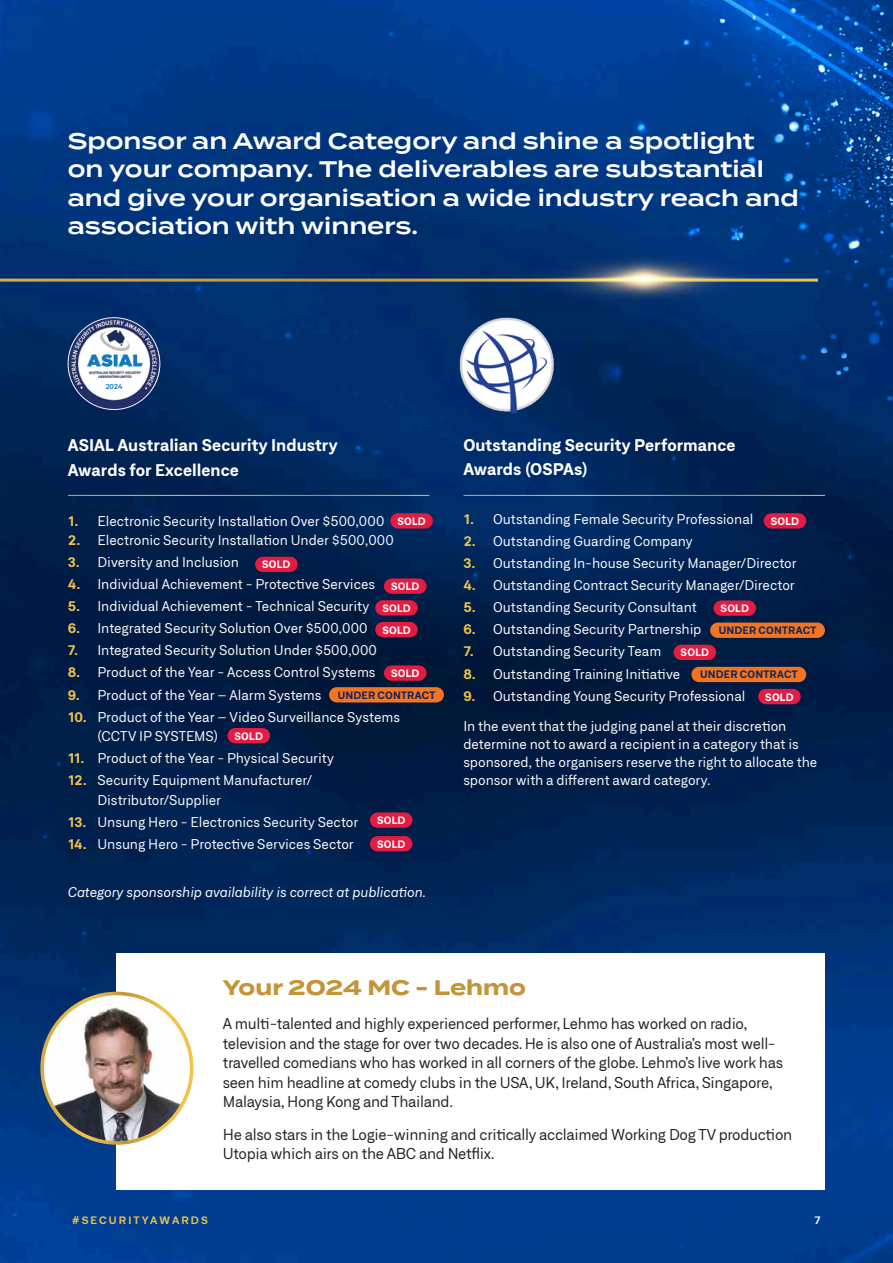
<style>
.page{position:relative;width:893px;height:1263px;background:#fff}
.page>*{position:absolute;margin:0;border:0;box-sizing:border-box;transform-origin:0 0}
.t1{font:600 22.5px/28.5px "Termina";color:#fff}
.t2{font:700 21px "Termina";color:#c49537}
.t3{font:700 16.5px/25.5px "Neufile Grotesk";letter-spacing:.005em;color:#fff}
.t4{font:15px/19.5px "Neufile Grotesk";letter-spacing:-.02em;color:#231f20}
.t5{font:13.5px/18px "Neufile Grotesk";color:#fff}
.t6{font:italic 13.5px "Neufile Grotesk";color:#fff}
.t7{font:700 10.5px/21.8px "Neufile Grotesk";letter-spacing:.02em;color:#fff}
.t8{font:700 10.5px "Neufile Grotesk";letter-spacing:.02em;color:#12265b}
.t9{font:600 expanded 10.5px "Neufile Grotesk";letter-spacing:.2em;color:#efc34c}
.t10{font:600 expanded 10.5px "Neufile Grotesk";color:#fff}
.t11{font:600 7.05px "Neufile Grotesk";color:#0f7dc2}
.s1{font-weight:700;color:#efc34c}
</style>
<div class="page">
<img style="left:0;top:0;width:893px;height:529px">
<img style="left:0;top:529px;width:893px;height:734px">
<hr style="left:0;top:279px;width:818px;height:3px;background:#fff">
<img style="left:392px;top:232px;width:465px;height:100px">
<hr style="left:463px;top:495px;width:362px;height:1px;background:#fff">
<hr style="left:68px;top:495px;width:361px;height:1px;background:#fff">
<img style="left:0;top:937px;width:55px;height:112px">
<img style="left:68px;top:318px;width:92px;height:91px;border-radius:46px">
<div style="left:100px;top:383px;width:28px;height:8px;background:#fff"></div>
<img style="left:452px;top:310px;width:106px;height:106px">
<div style="left:390px;top:513px;width:43px;height:15px;background:#e51c41;border-radius:8px"></div>
<div style="left:384px;top:578px;width:42px;height:16px;background:#e51c41;border-radius:8px"></div>
<div style="left:255px;top:557px;width:43px;height:15px;background:#e51c41;border-radius:8px"></div>
<div style="left:375px;top:600px;width:43px;height:15px;background:#e51c41;border-radius:8px"></div>
<div style="left:375px;top:622px;width:43px;height:15px;background:#e51c41;border-radius:8px"></div>
<div style="left:764px;top:513px;width:42px;height:15px;background:#e51c41;border-radius:8px"></div>
<div style="left:674px;top:645px;width:42px;height:15px;background:#e51c41;border-radius:8px"></div>
<div style="left:713px;top:600px;width:43px;height:16px;background:#e51c41;border-radius:8px"></div>
<div style="left:758px;top:689px;width:43px;height:15px;background:#e51c41;border-radius:8px"></div>
<div style="left:384px;top:665px;width:42px;height:16px;background:#e51c41;border-radius:8px"></div>
<div style="left:329px;top:687px;width:115px;height:15px;background:#f37421;border-radius:8px"></div>
<div style="left:710px;top:623px;width:115px;height:15px;background:#f37421;border-radius:8px"></div>
<div style="left:691px;top:667px;width:115px;height:15px;background:#f37421;border-radius:8px"></div>
<div style="left:227px;top:728px;width:43px;height:15px;background:#e51c41;border-radius:8px"></div>
<div style="left:370px;top:812px;width:42px;height:16px;background:#e51c41;border-radius:8px"></div>
<div style="left:370px;top:836px;width:42px;height:15px;background:#e51c41;border-radius:8px"></div>
<div style="left:117px;top:953px;width:708px;height:236px;background:#fff"></div>
<img style="left:42px;top:993px;width:150px;height:150px;border-radius:75px">
<div style="left:40px;top:992px;width:153px;height:153px;border:4px solid #fff;border-radius:50%"></div>
<h1 class="t1" style="left:68px;top:126px;width:732px">Sponsor an Award Category and shine a spotlight<br>on your company. The deliverables are substantial and give your organisation a wide industry reach and association with winners.</h1>
<p class="t11" style="left:105px;top:382px;width:19px">2024</p>
<p class="t3" style="left:68px;top:432px;width:272px">ASIAL Australian Security Industry<br>Awards for Excellence</p>
<p class="t5" style="left:68px;top:511px;width:318px"><span class="s1">1.</span> Electronic Security Installation Over $500,000</p>
<p class="t5" style="left:68px;top:531px;width:328px"><span class="s1">2.</span> Electronic Security Installation Under $500,000</p>
<p class="t5" style="left:68px;top:553px;width:173px"><span class="s1">3.</span> Diversity and Inclusion</p>
<p class="t5" style="left:68px;top:575px;width:309px"><span class="s1">4.</span> Individual Achievement - Protective Services</p>
<p class="t5" style="left:68px;top:597px;width:303px"><span class="s1">5.</span> Individual Achievement - Technical Security</p>
<p class="t5" style="left:68px;top:619px;width:301px"><span class="s1">6.</span> Integrated Security Solution Over $500,000</p>
<p class="t5" style="left:68px;top:641px;width:311px"><span class="s1">7.</span> Integrated Security Solution Under $500,000</p>
<p class="t5" style="left:68px;top:663px;width:309px"><span class="s1">8.</span> Product of the Year - Access Control Systems</p>
<p class="t5" style="left:68px;top:685px;width:255px"><span class="s1">9.</span> Product of the Year – Alarm Systems</p>
<p class="t5" style="left:98px;top:707px;width:304px;line-height:19.5px;text-indent:-30px"><span class="s1">10.</span> Product of the Year – Video Surveillance Systems (CCTV IP SYSTEMS)</p>
<p class="t5" style="left:68px;top:749px;width:268px"><span class="s1">11.</span> Product of the Year - Physical Security</p>
<p class="t5" style="left:98px;top:770px;width:216px;line-height:19.5px;text-indent:-30px"><span class="s1">12.</span> Security Equipment Manufacturer/<br>Distributor/Supplier</p>
<p class="t5" style="left:68px;top:812px;width:292px"><span class="s1">13.</span> Unsung Hero - Electronics Security Sector</p>
<p class="t5" style="left:68px;top:834px;width:287px"><span class="s1">14.</span> Unsung Hero - Protective Services Sector</p>
<p class="t7" style="left:397px;top:510px;width:30px">SOLD</p>
<p class="t7" style="left:262px;top:553px;width:30px">SOLD</p>
<p class="t7" style="left:391px;top:575px;width:30px">SOLD</p>
<p class="t7" style="left:382px;top:597px;width:30px">SOLD<br>SOLD</p>
<p class="t7" style="left:391px;top:662px;width:30px">SOLD</p>
<p class="t8" style="left:338px;top:688px;width:99px">UNDER CONTRACT</p>
<p class="t7" style="left:235px;top:725px;width:30px">SOLD</p>
<p class="t7" style="left:377px;top:809px;width:30px">SOLD</p>
<p class="t7" style="left:377px;top:833px;width:30px">SOLD</p>
<p class="t6" style="left:68px;top:883px;width:360px">Category sponsorship availability is correct at publication.</p>
<p class="t3" style="left:463px;top:433px;width:274px;line-height:24px">Outstanding Security Performance<br>Awards (OSPAs)</p>
<p class="t5" style="left:463px;top:510px;width:291px"><span class="s1">1.</span> Outstanding Female Security Professional</p>
<p class="t5" style="left:463px;top:532px;width:231px"><span class="s1">2.</span> Outstanding Guarding Company</p>
<p class="t5" style="left:463px;top:554px;width:335px"><span class="s1">3.</span> Outstanding In-house Security Manager/Director</p>
<p class="t5" style="left:463px;top:576px;width:333px"><span class="s1">4.</span> Outstanding Contract Security Manager/Director</p>
<p class="t5" style="left:463px;top:598px;width:235px"><span class="s1">5.</span> Outstanding Security Consultant</p>
<p class="t5" style="left:463px;top:620px;width:240px"><span class="s1">6.</span> Outstanding Security Partnership</p>
<p class="t5" style="left:463px;top:642px;width:199px"><span class="s1">7.</span> Outstanding Security Team</p>
<p class="t5" style="left:463px;top:664px;width:218px"><span class="s1">8.</span> Outstanding Training Initiative</p>
<p class="t5" style="left:463px;top:686px;width:284px"><span class="s1">9.</span> Outstanding Young Security Professional</p>
<p class="t5" style="left:463px;top:717px;width:355px">In the event that the judging panel at their discretion determine not to award a recipient in a category that is sponsored, the organisers reserve the right to allocate the sponsor with a different award category.</p>
<p class="t7" style="left:771px;top:510px;width:30px">SOLD</p>
<p class="t7" style="left:721px;top:597px;width:30px">SOLD</p>
<p class="t8" style="left:719px;top:623px;width:99px">UNDER CONTRACT</p>
<p class="t8" style="left:700px;top:668px;width:99px">UNDER CONTRACT</p>
<p class="t7" style="left:681px;top:641px;width:30px">SOLD</p>
<p class="t7" style="left:765px;top:686px;width:30px">SOLD</p>
<h2 class="t2" style="left:223px;top:972px;width:304px">Your 2024 MC - Lehmo</h2>
<p class="t4" style="left:223px;top:1014px;width:562px">A multi-talented and highly experienced performer, Lehmo has worked on radio, television and the stage for over two decades. He is also one of Australia’s most well&shy;travelled comedians who has worked in all corners of the globe. Lehmo’s live work has seen him headline at comedy clubs in the USA, UK, Ireland, South Africa, Singapore, Malaysia, Hong Kong and Thailand.</p>
<p class="t4" style="left:223px;top:1124px;width:571px">He also stars in the Logie-winning and critically acclaimed Working Dog TV production<br>Utopia which airs on the ABC and Netflix.</p>
<p class="t9" style="left:72px;top:1213px;width:137px">#SECURITYAWARDS</p>
<p class="t10" style="left:814px;top:1213px;width:8px">7</p>
</div>
